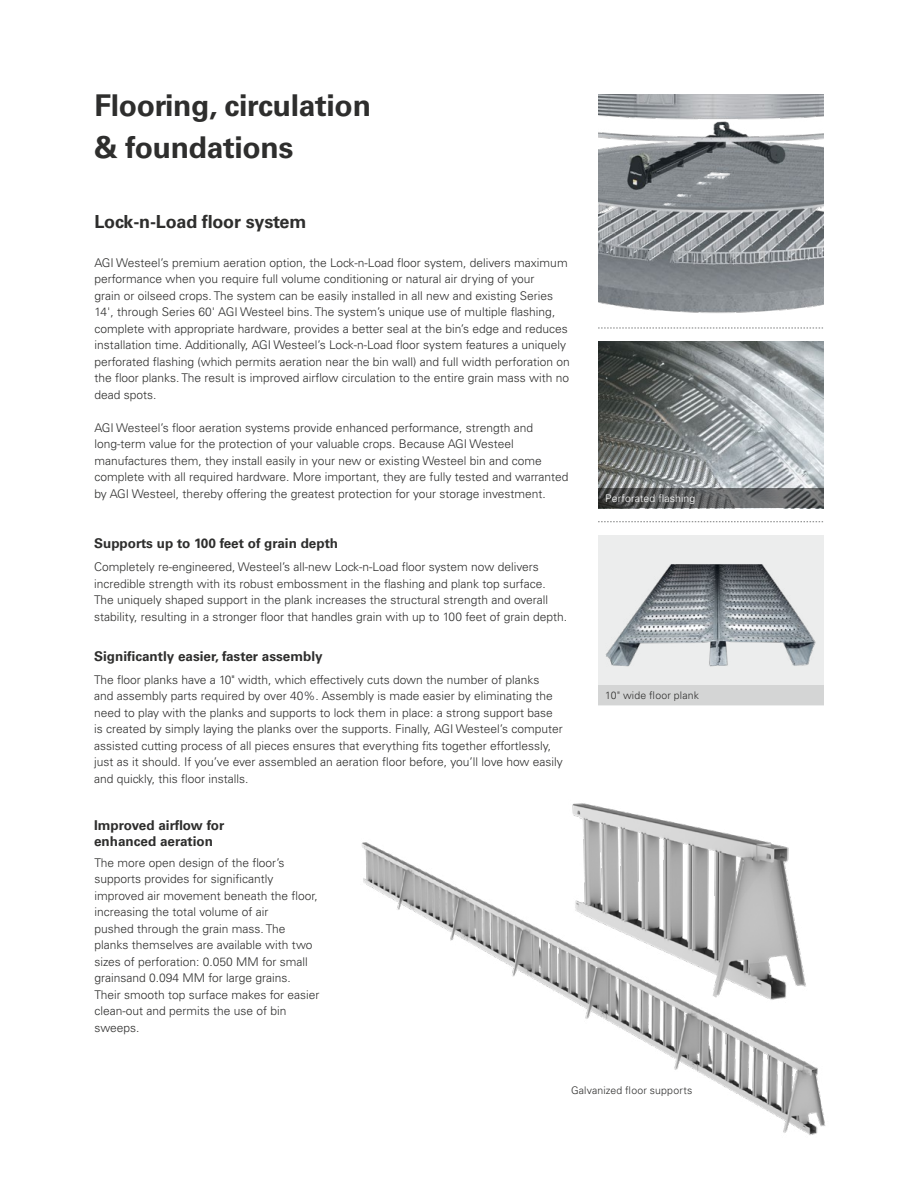
<style>
.page{position:relative;width:918px;height:1188px;background:#fff}
.page>*{position:absolute;margin:0;border:0;box-sizing:border-box;transform-origin:0 0}
.t1{font:700 30px/42px "Univers LT Std";letter-spacing:-.01em;color:#2e2e2d}
.t2{font:700 18px "Univers LT Std";letter-spacing:-.01em;color:#2e2e2d}
.t3{font:700 13.5px/16.5px "Univers LT Std";color:#2e2e2d}
.t4{font:300 12px/16.5px "Univers LT Std";color:#2e2e2d}
.t5{font:300 10.5px "Univers LT Std";letter-spacing:.015em;color:#2e2e2d}
.t6{font:300 10.5px "Univers LT Std";letter-spacing:.01em;color:#fff}
</style>
<div class="page">
<img style="left:572px;top:803px;width:100px;height:19px">
<img style="left:598px;top:341px;width:226px;height:147px">
<img style="left:362px;top:822px;width:464px;height:313px">
<div style="left:598px;top:535px;width:226px;height:170px;background:#eceded"></div>
<img style="left:605px;top:565px;width:211px;height:102px">
<svg style="left:598px;top:488px;width:226px;height:20px;background:#5d5e5f"></svg>
<div style="left:598px;top:685px;width:226px;height:20px;background:#d4d5d5"></div>
<img style="left:598px;top:94px;width:226px;height:219px">
<svg style="left:598px;top:521px;width:225px;height:1px"></svg>
<svg style="left:598px;top:328px;width:225px;height:1px"></svg>
<h1 class="t1" style="left:94px;top:85px;width:278px">Flooring, circulation &amp; foundations</h1>
<h2 class="t2" style="left:94px;top:211px;width:213px">Lock-n-Load floor system</h2>
<p class="t4" style="left:94px;top:254px;width:477px">AGI Westeel’s premium aeration option, the Lock-n-Load floor system, delivers maximum performance when you require full volume conditioning or natural air drying of your<br>grain or oilseed crops. The system can be easily installed in all new and existing Series 14', through Series 60' AGI Westeel bins. The system’s unique use of multiple flashing, complete with appropriate hardware, provides a better seal at the bin’s edge and reduces installation time. Additionally, AGI Westeel’s Lock-n-Load floor system features a uniquely perforated flashing (which permits aeration near the bin wall) and full width perforation on the floor planks. The result is improved airflow circulation to the entire grain mass with no dead spots.</p>
<p class="t4" style="left:94px;top:419px;width:476px">AGI Westeel’s floor aeration systems provide enhanced performance, strength and long-term value for the protection of your valuable crops. Because AGI Westeel manufactures them, they install easily in your new or existing Westeel bin and come complete with all required hardware. More important, they are fully tested and warranted by AGI Westeel, thereby offering the greatest protection for your storage investment.</p>
<p class="t3" style="left:94px;top:535px;width:246px">Supports up to 100 feet of grain depth</p>
<p class="t4" style="left:94px;top:559px;width:475px">Completely re-engineered, Westeel’s all-new Lock-n-Load floor system now delivers incredible strength with its robust embossment in the flashing and plank top surface.<br>The uniquely shaped support in the plank increases the structural strength and overall stability, resulting in a stronger floor that handles grain with up to 100 feet of grain depth.</p>
<p class="t3" style="left:94px;top:648px;width:230px">Significantly easier, faster assembly</p>
<p class="t4" style="left:94px;top:671px;width:470px">The floor planks have a 10" width, which effectively cuts down the number of planks<br>and assembly parts required by over 40%. Assembly is made easier by eliminating the need to play with the planks and supports to lock them in place: a strong support base is created by simply laying the planks over the supports. Finally, AGI Westeel’s computer assisted cutting process of all pieces ensures that everything fits together effortlessly, just as it should. If you’ve ever assembled an aeration floor before, you’ll love how easily and quickly, this floor installs.</p>
<p class="t3" style="left:94px;top:817px;width:132px">Improved airflow for enhanced aeration</p>
<p class="t4" style="left:95px;top:854px;width:227px">The more open design of the floor’s supports provides for significantly improved air movement beneath the floor, increasing the total volume of air<br>pushed through the grain mass. The planks themselves are available with two sizes of perforation: 0.050 MM for small grainsand 0.094 MM for large grains.<br>Their smooth top surface makes for easier clean-out and permits the use of bin sweeps.</p>
<p class="t6" style="left:605px;top:492px;width:92px">Perforated flashing</p>
<p class="t5" style="left:605px;top:689px;width:95px">10" wide floor plank</p>
<p class="t5" style="left:571px;top:1083px;width:123px">Galvanized floor supports</p>
</div>
